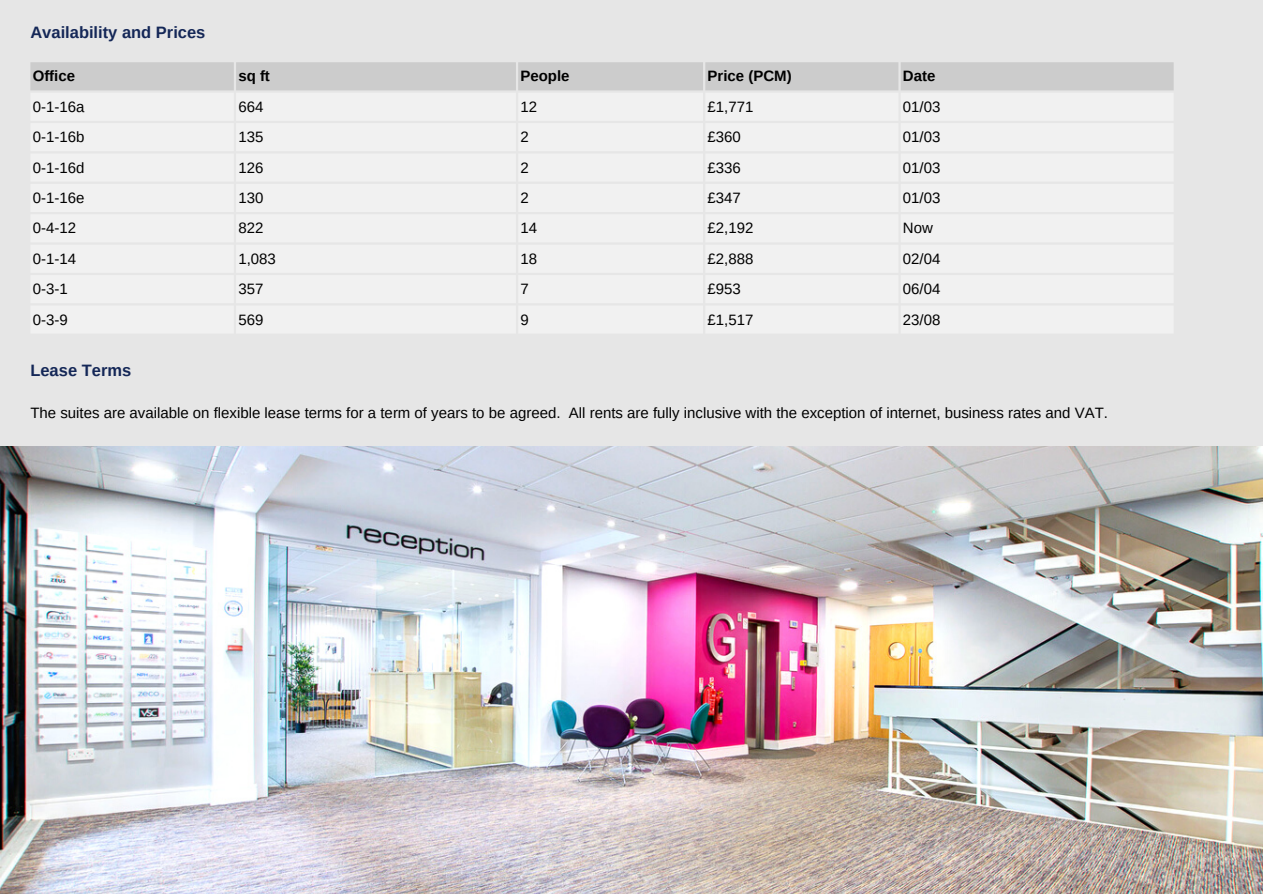
<style>
.page{position:relative;width:1263px;height:894px;background:#fff}
.page>*{position:absolute;margin:0;border:0;box-sizing:border-box;transform-origin:0 0}
.t1{font:700 16.5px "Arimo";color:#142757}
.t2{font:15px "Arimo";color:#000}
.t3{font:700 15px "Arimo";color:#000}
</style>
<div class="page">
<div style="left:0;top:0;width:1263px;height:893px;background:#e6e6e6"></div>
<div style="left:30px;top:62px;width:1144px;height:28px;background:#ccc"></div>
<div style="left:31px;top:93px;width:1142px;height:240px;background:#f1f1f1"></div>
<img style="left:0;top:446px;width:1263px;height:447px">
<h1 class="t1" style="left:30px;top:23px;width:177px">Availability and Prices</h1>
<p class="t3" style="left:33px;top:68px;width:44px">Office</p>
<p class="t3" style="left:238px;top:68px;width:33px">sq ft</p>
<p class="t3" style="left:520px;top:68px;width:51px">People</p>
<p class="t3" style="left:708px;top:68px;width:86px">Price (PCM)</p>
<p class="t3" style="left:903px;top:68px;width:34px">Date</p>
<p class="t2" style="left:33px;top:98px;width:53px">0-1-16a</p>
<p class="t2" style="left:238px;top:98px;width:27px">664</p>
<p class="t2" style="left:520px;top:98px;width:18px">12</p>
<p class="t2" style="left:708px;top:98px;width:47px">£1,771</p>
<p class="t2" style="left:903px;top:98px;width:39px">01/03</p>
<p class="t2" style="left:33px;top:129px;width:53px">0-1-16b</p>
<p class="t2" style="left:238px;top:129px;width:27px">135</p>
<p class="t2" style="left:520px;top:129px;width:10px">2</p>
<p class="t2" style="left:708px;top:129px;width:35px">£360</p>
<p class="t2" style="left:903px;top:129px;width:39px">01/03</p>
<p class="t2" style="left:33px;top:159px;width:53px">0-1-16d</p>
<p class="t2" style="left:238px;top:159px;width:27px">126</p>
<p class="t2" style="left:520px;top:159px;width:10px">2</p>
<p class="t2" style="left:708px;top:159px;width:35px">£336</p>
<p class="t2" style="left:903px;top:159px;width:39px">01/03</p>
<p class="t2" style="left:33px;top:189px;width:53px">0-1-16e</p>
<p class="t2" style="left:238px;top:189px;width:27px">130</p>
<p class="t2" style="left:520px;top:189px;width:10px">2</p>
<p class="t2" style="left:708px;top:189px;width:35px">£347</p>
<p class="t2" style="left:903px;top:189px;width:39px">01/03</p>
<p class="t2" style="left:33px;top:220px;width:45px">0-4-12</p>
<p class="t2" style="left:238px;top:220px;width:27px">822</p>
<p class="t2" style="left:520px;top:220px;width:18px">14</p>
<p class="t2" style="left:708px;top:220px;width:47px">£2,192</p>
<p class="t2" style="left:903px;top:220px;width:31px">Now</p>
<p class="t2" style="left:33px;top:250px;width:45px">0-1-14</p>
<p class="t2" style="left:238px;top:250px;width:39px">1,083</p>
<p class="t2" style="left:520px;top:250px;width:18px">18</p>
<p class="t2" style="left:708px;top:250px;width:47px">£2,888</p>
<p class="t2" style="left:903px;top:250px;width:39px">02/04</p>
<p class="t2" style="left:33px;top:280px;width:37px">0-3-1</p>
<p class="t2" style="left:238px;top:280px;width:27px">357</p>
<p class="t2" style="left:520px;top:280px;width:10px">7</p>
<p class="t2" style="left:708px;top:280px;width:35px">£953</p>
<p class="t2" style="left:903px;top:280px;width:39px">06/04</p>
<p class="t2" style="left:33px;top:311px;width:37px">0-3-9</p>
<p class="t2" style="left:238px;top:311px;width:27px">569</p>
<p class="t2" style="left:520px;top:311px;width:10px">9</p>
<p class="t2" style="left:708px;top:311px;width:47px">£1,517</p>
<p class="t2" style="left:903px;top:311px;width:39px">23/08</p>
<h1 class="t1" style="left:30px;top:361px;width:102px">Lease Terms</h1>
<p class="t2" style="left:30px;top:404px;width:1079px">The suites are available on flexible lease terms for a term of years to be agreed. All rents are fully inclusive with the exception of internet, business rates and VAT.</p>
</div>
